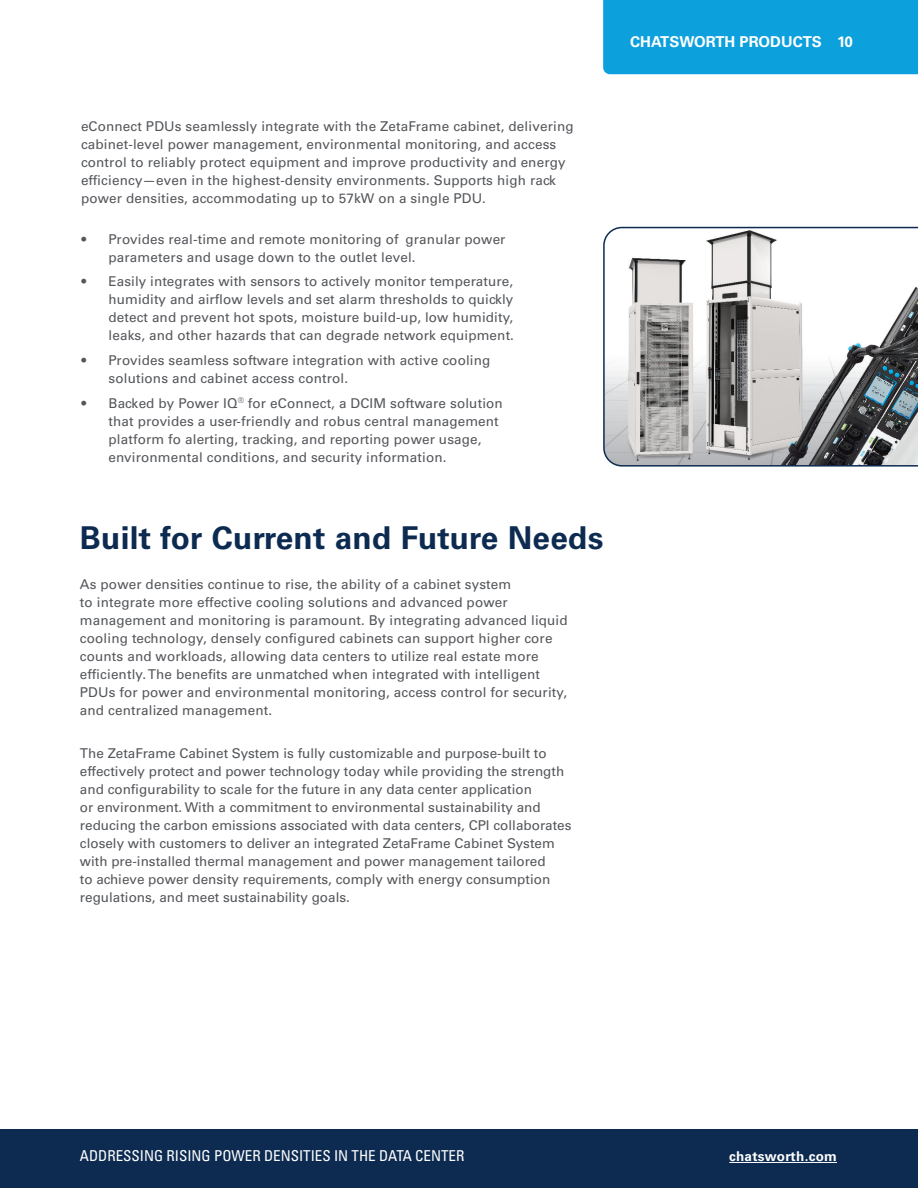
<style>
.page{position:relative;width:918px;height:1188px;background:#fff}
.page>*{position:absolute;margin:0;border:0;box-sizing:border-box;transform-origin:0 0}
.t1{font:700 31.5px "Univers LT Std";letter-spacing:.01em;color:#0d2b51}
.t2{font:condensed 15px "Univers LT Std";color:#fff}
.t3{font:700 15px "Univers LT Std";color:#fff}
.t4{font:13.5px/18px "Univers LT Std";letter-spacing:.01em;color:#54565a}
.t5{font:700 13.5px "Univers LT Std";letter-spacing:.02em;color:#fff}
</style>
<div class="page">
<div style="left:603px;top:0;width:315px;height:74px;background:#0ca0dc"></div>
<div style="left:0;top:1130px;width:918px;height:58px;background:#0d2b51"></div>
<hr style="left:729px;top:1162px;width:108px;height:1px;background:#fff">
<svg style="left:603px;top:227px;width:315px;height:240px"></svg>
<p class="t3" style="left:630px;top:33px;width:224px">CHATSWORTH PRODUCTS 10</p>
<p class="t4" style="left:81px;top:118px;width:494px">eConnect PDUs seamlessly integrate with the ZetaFrame cabinet, delivering cabinet-level power management, environmental monitoring, and access control to reliably protect equipment and improve productivity and energy efficiency—even in the highest-density environments. Supports high rack power densities, accommodating up to 57kW on a single PDU.</p>
<p class="t4" style="left:109px;top:230px;width:399px;text-indent:-27px">• Provides real-time and remote monitoring of granular power parameters and usage down to the outlet level.</p>
<p class="t4" style="left:109px;top:273px;width:407px;text-align:justify;text-indent:-27px">• Easily integrates with sensors to actively monitor temperature, humidity and airflow levels and set alarm thresholds to quickly detect and prevent hot spots, moisture build-up, low humidity, leaks, and other hazards that can degrade network equipment.</p>
<p class="t4" style="left:109px;top:351px;width:383px;text-indent:-27px">• Provides seamless software integration with active cooling solutions and cabinet access control.</p>
<p class="t4" style="left:109px;top:394px;width:396px;text-indent:-27px">• Backed by Power IQ<sup>®</sup> for eConnect, a DCIM software solution that provides a user-friendly and robus central management platform fo alerting, tracking, and reporting power usage, environmental conditions, and security information.</p>
<h1 class="t1" style="left:80px;top:520px;width:525px">Built for Current and Future Needs</h1>
<p class="t4" style="left:80px;top:575px;width:489px">As power densities continue to rise, the ability of a cabinet system<br>to integrate more effective cooling solutions and advanced power management and monitoring is paramount. By integrating advanced liquid cooling technology, densely configured cabinets can support higher core counts and workloads, allowing data centers to utilize real estate more efficiently. The benefits are unmatched when integrated with intelligent PDUs for power and environmental monitoring, access control for security, and centralized management.</p>
<p class="t4" style="left:80px;top:744px;width:493px">The ZetaFrame Cabinet System is fully customizable and purpose-built to effectively protect and power technology today while providing the strength and configurability to scale for the future in any data center application<br>or environment. With a commitment to environmental sustainability and reducing the carbon emissions associated with data centers, CPI collaborates closely with customers to deliver an integrated ZetaFrame Cabinet System with pre-installed thermal management and power management tailored<br>to achieve power density requirements, comply with energy consumption regulations, and meet sustainability goals.</p>
<p class="t2" style="left:80px;top:1147px;width:386px">ADDRESSING RISING POWER DENSITIES IN THE DATA CENTER</p>
<p class="t5" style="left:729px;top:1148px;width:109px">chatsworth.com</p>
</div>
